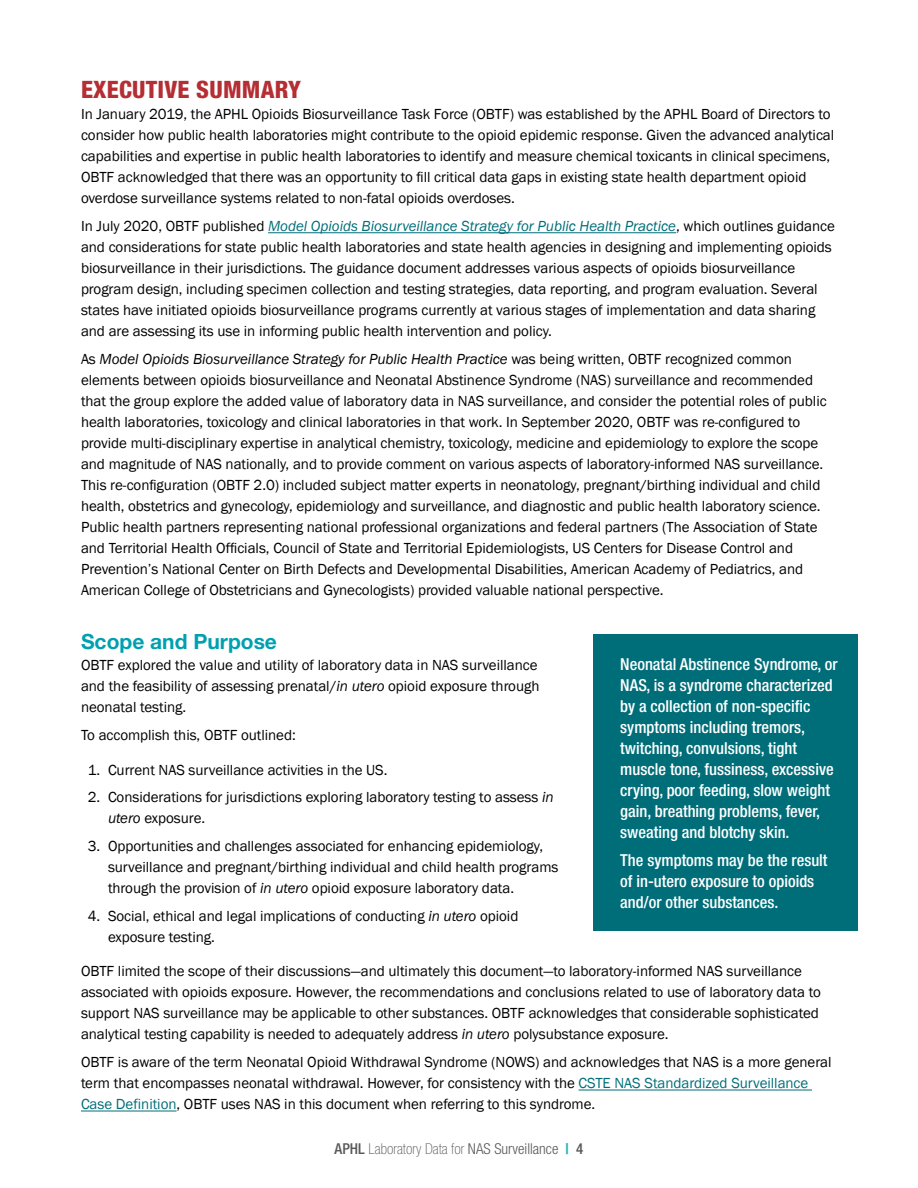
<style>
.page{position:relative;width:918px;height:1188px;background:#fff}
.page>*{position:absolute;margin:0;border:0;box-sizing:border-box;transform-origin:0 0}
.Header_1{font:800 condensed 24px "Helvetica Neue LT Std";letter-spacing:.01em;color:#b42e34}
.Header_2{font:700 21px "Helvetica Neue LT Std";color:#00a0af}
.Callout_Body_-_White{font:500 condensed 16.5px/21px "Helvetica Neue LT Std";color:#fff}
.Body_Copy{font:15px/21px "Franklin Gothic";letter-spacing:-.005em;color:#000}
.t1{font:100 condensed 15px "Helvetica Neue LT Std";color:#58595b}
.s1{font-style:italic;color:#006e79}
.s2{font-style:italic}
.s3{color:#006e79}
.s4{font-weight:500}
.s5{font-weight:300}
.s6{font-weight:700;color:#33b3bf}
</style>
<div class="page">
<hr style="left:268px;top:232px;width:408px;height:1px;background:#006e79">
<hr style="left:579px;top:1090px;width:233px;height:1px;background:#006e79">
<hr style="left:81px;top:1111px;width:96px;height:1px;background:#006e79">
<div style="left:593px;top:634px;width:265px;height:297px;background:#006e79"></div>
<h1 class="Header_1" style="left:81px;top:75px;width:222px">EXECUTIVE SUMMARY</h1>
<p class="Body_Copy" style="left:81px;top:104px;width:755px">In January 2019, the APHL Opioids Biosurveillance Task Force (OBTF) was established by the APHL Board of Directors to consider how public health laboratories might contribute to the opioid epidemic response. Given the advanced analytical capabilities and expertise in public health laboratories to identify and measure chemical toxicants in clinical specimens, OBTF acknowledged that there was an opportunity to fill critical data gaps in existing state health department opioid overdose surveillance systems related to non-fatal opioids overdoses.</p>
<p class="Body_Copy" style="left:81px;top:216px;width:755px">In July 2020, OBTF published <span class="s1">Model Opioids Biosurveillance Strategy for Public Health Practice</span>, which outlines guidance and considerations for state public health laboratories and state health agencies in designing and implementing opioids biosurveillance in their jurisdictions. The guidance document addresses various aspects of opioids biosurveillance program design, including specimen collection and testing strategies, data reporting, and program evaluation. Several states have initiated opioids biosurveillance programs currently at various stages of implementation and data sharing and are assessing its use in informing public health intervention and policy.</p>
<p class="Body_Copy" style="left:81px;top:348px;width:747px">As <span class="s2">Model Opioids Biosurveillance Strategy for Public Health Practice</span> was being written, OBTF recognized common elements between opioids biosurveillance and Neonatal Abstinence Syndrome (NAS) surveillance and recommended that the group explore the added value of laboratory data in NAS surveillance, and consider the potential roles of public health laboratories, toxicology and clinical laboratories in that work. In September 2020, OBTF was re-configured to provide multi-disciplinary expertise in analytical chemistry, toxicology, medicine and epidemiology to explore the scope and magnitude of NAS nationally, and to provide comment on various aspects of laboratory-informed NAS surveillance.<br>This re-configuration (OBTF 2.0) included subject matter experts in neonatology, pregnant/birthing individual and child health, obstetrics and gynecology, epidemiology and surveillance, and diagnostic and public health laboratory science.<br>Public health partners representing national professional organizations and federal partners (The Association of State and Territorial Health Officials, Council of State and Territorial Epidemiologists, US Centers for Disease Control and Prevention’s National Center on Birth Defects and Developmental Disabilities, American Academy of Pediatrics, and American College of Obstetricians and Gynecologists) provided valuable national perspective.</p>
<h2 class="Header_2" style="left:81px;top:629px;width:198px">Scope and Purpose</h2>
<p class="Body_Copy" style="left:81px;top:655px;width:460px">OBTF explored the value and utility of laboratory data in NAS surveillance and the feasibility of assessing prenatal/<span class="s2">in utero</span> opioid exposure through neonatal testing.</p>
<p class="Body_Copy" style="left:81px;top:725px;width:216px">To accomplish this, OBTF outlined:</p>
<p class="Body_Copy" style="left:88px;top:759px;width:301px">1. Current NAS surveillance activities in the US.</p>
<p class="Body_Copy" style="left:108px;top:787px;width:447px;text-indent:-20px">2. Considerations for jurisdictions exploring laboratory testing to assess <span class="s2">in utero</span> exposure.</p>
<p class="Body_Copy" style="left:108px;top:836px;width:452px;text-indent:-20px">3. Opportunities and challenges associated for enhancing epidemiology, surveillance and pregnant/birthing individual and child health programs through the provision of <span class="s2">in utero</span> opioid exposure laboratory data.</p>
<p class="Body_Copy" style="left:108px;top:906px;width:412px;text-indent:-20px">4. Social, ethical and legal implications of conducting <span class="s2">in utero</span> opioid exposure testing.</p>
<p class="Body_Copy" style="left:81px;top:961px;width:741px">OBTF limited the scope of their discussions—and ultimately this document—to laboratory-informed NAS surveillance associated with opioids exposure. However, the recommendations and conclusions related to use of laboratory data to support NAS surveillance may be applicable to other substances. OBTF acknowledges that considerable sophisticated analytical testing capability is needed to adequately address <span class="s2">in utero</span> polysubstance exposure.</p>
<p class="Body_Copy" style="left:81px;top:1052px;width:752px">OBTF is aware of the term Neonatal Opioid Withdrawal Syndrome (NOWS) and acknowledges that NAS is a more general term that encompasses neonatal withdrawal. However, for consistency with the <span class="s3">CSTE NAS Standardized Surveillance<br>Case Definition</span>, OBTF uses NAS in this document when referring to this syndrome.</p>
<p class="Callout_Body_-_White" style="left:620px;top:653px;width:219px">Neonatal Abstinence Syndrome, or<br>NAS, is a syndrome characterized by a collection of non-specific symptoms including tremors, twitching, convulsions, tight muscle tone, fussiness, excessive crying, poor feeding, slow weight gain, breathing problems, fever, sweating and blotchy skin.</p>
<p class="Callout_Body_-_White" style="left:620px;top:849px;width:209px">The symptoms may be the result of in-utero exposure to opioids and/or other substances.</p>
<p class="t1" style="left:335px;top:1141px;width:250px"><span class="s4">APHL</span> Laboratory Data for <span class="s5">NAS Surveillance</span> <span class="s6">|</span> <span class="s4">4</span></p>
</div>
